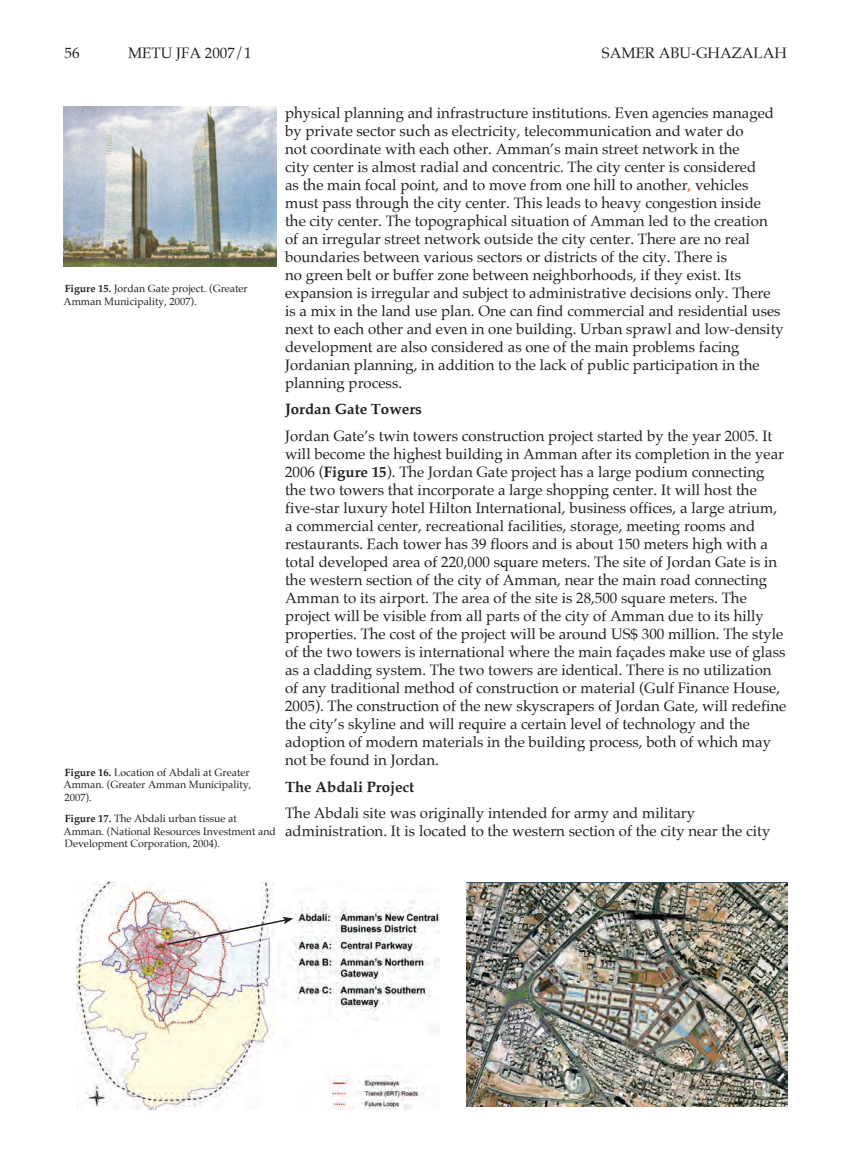
<style>
.page{position:relative;width:851px;height:1170px;background:#fff}
.page>*{position:absolute;margin:0;border:0;box-sizing:border-box;transform-origin:0 0}
.t1{font:15px/18px "Palatino";color:#231f20}
.t2{font:700 15px "Palatino";color:#231f20}
.t3{font:10.5px/12.6px "Palatino";color:#231f20}
.s1{font-weight:700}
.s2{color:#ff2e00}
</style>
<div class="page">
<img style="left:64px;top:106px;width:212px;height:161px">
<img style="left:77px;top:881px;width:362px;height:228px">
<img style="left:467px;top:882px;width:320px;height:224px">
<img style="left:165px;top:916px;width:128px;height:30px">
<p class="t1" style="left:65px;top:45px;width:16px">56</p>
<p class="t1" style="left:128px;top:45px;width:125px">METU JFA 2007/1</p>
<p class="t1" style="left:602px;top:45px;width:186px">SAMER ABU-GHAZALAH</p>
<p class="t3" style="left:63px;top:283px;width:186px"><span class="s1">Figure 15.</span> Jordan Gate project. (Greater<br>Amman Municipality, 2007).</p>
<p class="t3" style="left:63px;top:766px;width:189px"><span class="s1">Figure 16.</span> Location of Abdali at Greater<br>Amman. (Greater Amman Municipality,<br>2007).</p>
<p class="t3" style="left:63px;top:813px;width:214px"><span class="s1">Figure 17.</span> The Abdali urban tissue at<br>Amman. (National Resources Investment and<br>Development Corporation, 2004).</p>
<p class="t1" style="left:285px;top:105px;width:500px">physical planning and infrastructure institutions. Even agencies managed by private sector such as electricity, telecommunication and water do<br>not coordinate with each other. Amman’s main street network in the<br>city center is almost radial and concentric. The city center is considered<br>as the main focal point, and to move from one hill to another<span class="s2">,</span> vehicles must pass through the city center. This leads to heavy congestion inside the city center. The topographical situation of Amman led to the creation of an irregular street network outside the city center. There are no real boundaries between various sectors or districts of the city. There is<br>no green belt or buffer zone between neighborhoods, if they exist. Its expansion is irregular and subject to administrative decisions only. There is a mix in the land use plan. One can find commercial and residential uses next to each other and even in one building. Urban sprawl and low-density development are also considered as one of the main problems facing Jordanian planning, in addition to the lack of public participation in the planning process.</p>
<p class="t2" style="left:285px;top:400px;width:138px">Jordan Gate Towers</p>
<p class="t1" style="left:285px;top:428px;width:502px">Jordan Gate’s twin towers construction project started by the year 2005. It will become the highest building in Amman after its completion in the year 2006 (<span class="s1">Figure 15</span>). The Jordan Gate project has a large podium connecting the two towers that incorporate a large shopping center. It will host the five-star luxury hotel Hilton International, business offices, a large atrium, a commercial center, recreational facilities, storage, meeting rooms and restaurants. Each tower has 39 floors and is about 150 meters high with a total developed area of 220,000 square meters. The site of Jordan Gate is in the western section of the city of Amman, near the main road connecting Amman to its airport. The area of the site is 28,500 square meters. The project will be visible from all parts of the city of Amman due to its hilly properties. The cost of the project will be around US$ 300 million. The style of the two towers is international where the main façades make use of glass as a cladding system. The two towers are identical. There is no utilization of any traditional method of construction or material (Gulf Finance House, 2005). The construction of the new skyscrapers of Jordan Gate, will redefine the city’s skyline and will require a certain level of technology and the adoption of modern materials in the building process, both of which may not be found in Jordan.</p>
<p class="t2" style="left:285px;top:777px;width:131px">The Abdali Project</p>
<p class="t1" style="left:285px;top:805px;width:487px">The Abdali site was originally intended for army and military administration. It is located to the western section of the city near the city</p>
</div>
